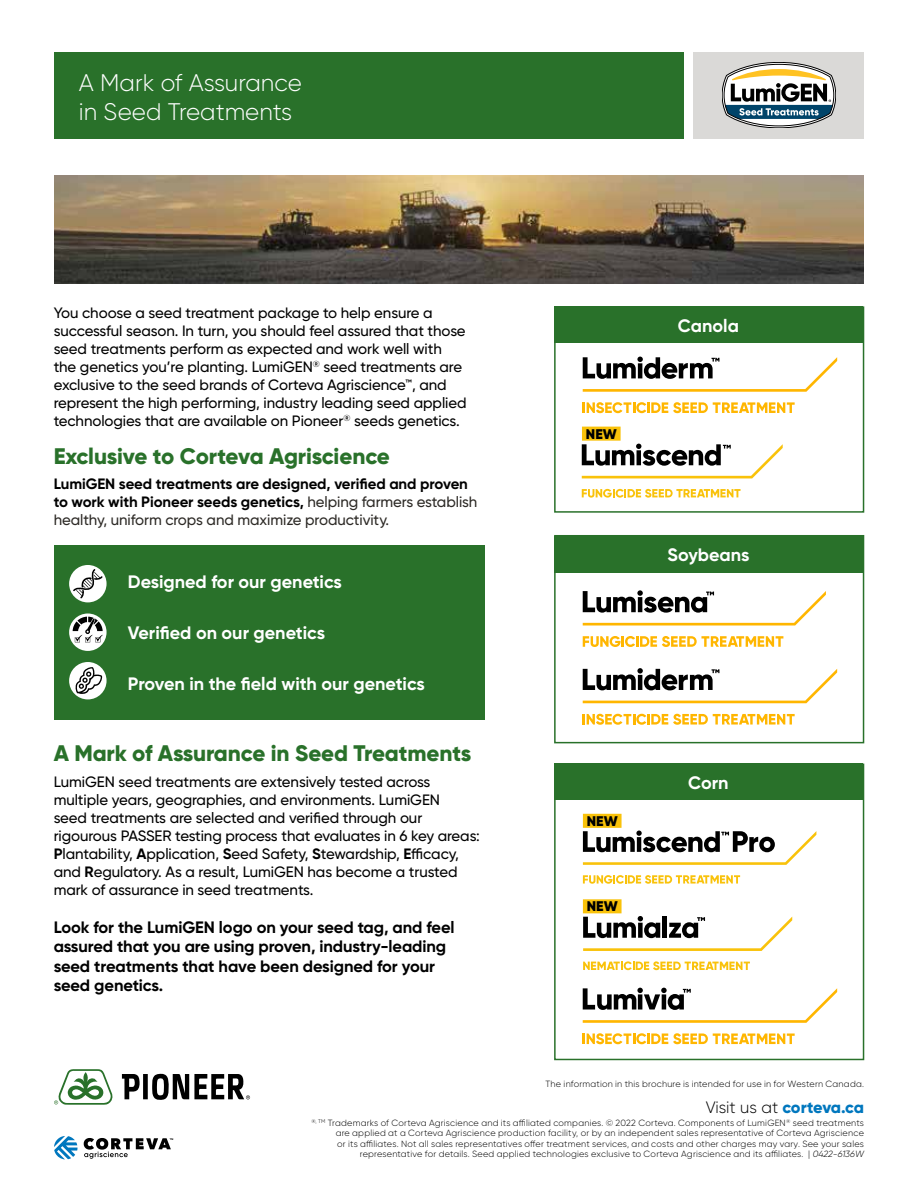
<style>
.page{position:relative;width:918px;height:1188px;background:#fff}
.page>*{position:absolute;margin:0;border:0;box-sizing:border-box;transform-origin:0 0}
.t1{font:300 24px/28.8px "Gilroy";color:#fff}
.t2{font:800 22.5px "Gilroy";letter-spacing:-.01em;color:#29712a}
.t3{font:700 18px "Gilroy";color:#fff}
.t4{font:700 16.5px/19.5px "Gilroy";letter-spacing:-.005em;color:#000}
.t5{font:800 16.5px "Gilroy";letter-spacing:-.015em;color:#0077be}
.t6{font:500 15px/18px "Gilroy";letter-spacing:-.005em;color:#000}
.t7{font:700 15px/18px "Gilroy";letter-spacing:-.005em;color:#000}
.t8{font:900 13.95px "Gilroy";letter-spacing:-.005em;color:#000}
.t9{font:300 9px/10.5px "Gilroy";letter-spacing:.025em;color:#000;text-align:right}
.s1{font-weight:500;color:#2d2a26}
.s2{font-weight:700}
.s3{font-weight:300;color:#000}
.s4{font-style:italic}
</style>
<div class="page">
<img style="left:54px;top:176px;width:810px;height:108px">
<div style="left:694px;top:52px;width:170px;height:86px;background:#dad9d7"></div>
<div style="left:54px;top:52px;width:630px;height:86px;background:#29712a"></div>
<svg style="left:722px;top:62px;width:114px;height:66px"></svg>
<svg style="left:54px;top:1136px;width:24px;height:23px"></svg>
<svg style="left:84px;top:1138px;width:89px;height:21px"></svg>
<svg style="left:122px;top:1074px;width:18px;height:25px"></svg>
<div style="left:143px;top:1074px;width:5px;height:25px;background:#000"></div>
<svg style="left:152px;top:1074px;width:98px;height:26px"></svg>
<svg style="left:54px;top:1069px;width:59px;height:36px"></svg>
<div style="left:554px;top:535px;width:310px;height:208px;border:2px solid #29712a"></div>
<div style="left:554px;top:536px;width:309px;height:36px;background:#29712a"></div>
<svg style="left:583px;top:636px;width:200px;height:11px"></svg>
<svg style="left:583px;top:590px;width:243px;height:36px"></svg>
<svg style="left:583px;top:714px;width:212px;height:11px"></svg>
<svg style="left:583px;top:668px;width:254px;height:35px"></svg>
<div style="left:54px;top:545px;width:431px;height:175px;background:#29712a"></div>
<div style="left:554px;top:306px;width:310px;height:207px;border:2px solid #29712a"></div>
<div style="left:554px;top:306px;width:309px;height:37px;background:#29712a"></div>
<svg style="left:583px;top:402px;width:212px;height:11px"></svg>
<svg style="left:583px;top:357px;width:254px;height:35px"></svg>
<svg style="left:582px;top:489px;width:159px;height:9px"></svg>
<svg style="left:582px;top:444px;width:201px;height:34px"></svg>
<div style="left:554px;top:764px;width:310px;height:296px;border:2px solid #29712a"></div>
<div style="left:554px;top:764px;width:309px;height:36px;background:#29712a"></div>
<svg style="left:583px;top:1033px;width:212px;height:11px"></svg>
<svg style="left:583px;top:988px;width:254px;height:35px"></svg>
<svg style="left:583px;top:875px;width:157px;height:9px"></svg>
<svg style="left:583px;top:831px;width:233px;height:34px"></svg>
<div style="left:583px;top:814px;width:39px;height:14px;background:#f9c20a"></div>
<svg style="left:583px;top:961px;width:167px;height:9px"></svg>
<svg style="left:583px;top:916px;width:209px;height:35px"></svg>
<div style="left:583px;top:899px;width:39px;height:14px;background:#f9c20a"></div>
<div style="left:582px;top:427px;width:39px;height:14px;background:#f9c20a"></div>
<div style="left:69px;top:565px;width:38px;height:37px;background:#fff;border-radius:50%"></div>
<div style="left:69px;top:662px;width:38px;height:37px;background:#fff;border-radius:50%"></div>
<svg style="left:69px;top:614px;width:38px;height:37px"></svg>
<svg style="left:73px;top:569px;width:30px;height:29px"></svg>
<svg style="left:73px;top:617px;width:30px;height:25px"></svg>
<svg style="left:75px;top:667px;width:27px;height:27px"></svg>
<h1 class="t1" style="left:79px;top:68px;width:225px">A Mark of Assurance in Seed Treatments</h1>
<p class="t6" style="left:54px;top:304px;width:414px">You choose a seed treatment package to help ensure a successful season. In turn, you should feel assured that those seed treatments perform as expected and work well with the genetics you’re planting. LumiGEN<sup>®</sup> seed treatments are exclusive to the seed brands of Corteva Agriscience™, and represent the high performing, industry leading seed applied technologies that are available on Pioneer<sup>®</sup> seeds genetics.</p>
<h2 class="t2" style="left:54px;top:442px;width:338px">Exclusive to Corteva Agriscience</h2>
<p class="t7" style="left:54px;top:475px;width:425px">LumiGEN seed treatments are designed, verified and proven to work with Pioneer seeds genetics, <span class="s1">helping farmers establish healthy, uniform crops and maximize productivity.</span></p>
<p class="t3" style="left:128px;top:571px;width:216px">Designed for our genetics</p>
<p class="t3" style="left:128px;top:622px;width:199px">Verified on our genetics</p>
<p class="t3" style="left:128px;top:673px;width:298px">Proven in the field with our genetics</p>
<h2 class="t2" style="left:54px;top:739px;width:419px">A Mark of Assurance in Seed Treatments</h2>
<p class="t6" style="left:54px;top:772px;width:428px">LumiGEN seed treatments are extensively tested across multiple years, geographies, and environments. LumiGEN<br>seed treatments are selected and verified through our rigourous PASSER testing process that evaluates in 6 key areas:<br><span class="s2">P</span>lantability, <span class="s2">A</span>pplication, <span class="s2">S</span>eed Safety, <span class="s2">S</span>tewardship, <span class="s2">E</span>fficacy, and <span class="s2">R</span>egulatory. As a result, LumiGEN has become a trusted mark of assurance in seed treatments.</p>
<p class="t4" style="left:54px;top:917px;width:402px">Look for the LumiGEN logo on your seed tag, and feel assured that you are using proven, industry-leading seed treatments that have been designed for your seed genetics.</p>
<p class="t8" style="left:586px;top:425px;width:32px">NEW</p>
<p class="t3" style="left:678px;top:314px;width:63px">Canola</p>
<p class="t3" style="left:667px;top:544px;width:84px">Soybeans</p>
<p class="t8" style="left:587px;top:812px;width:32px">NEW</p>
<p class="t8" style="left:587px;top:898px;width:32px">NEW</p>
<p class="t3" style="left:688px;top:772px;width:42px">Corn</p>
<p class="t9" style="left:546px;top:1079px;width:320px">The information in this brochure is intended for use in for Western Canada.</p>
<p class="t5" style="left:706px;top:1096px;width:160px"><span class="s3">Visit us at</span> corteva.ca</p>
<p class="t9" style="left:312px;top:1117px;width:554px"><sup>®,</sup> <sup>TM</sup> Trademarks of Corteva Agriscience and its affiliated companies. © 2022 Corteva. Components of LumiGEN<sup>®</sup> seed treatments are applied at a Corteva Agriscience production facility, or by an independent sales representative of Corteva Agriscience<br>or its affiliates. Not all sales representatives offer treatment services, and costs and other charges may vary. See your sales representative for details. Seed applied technologies exclusive to Corteva Agriscience and its affiliates. | <span class="s4">0422-6136W</span></p>
</div>
